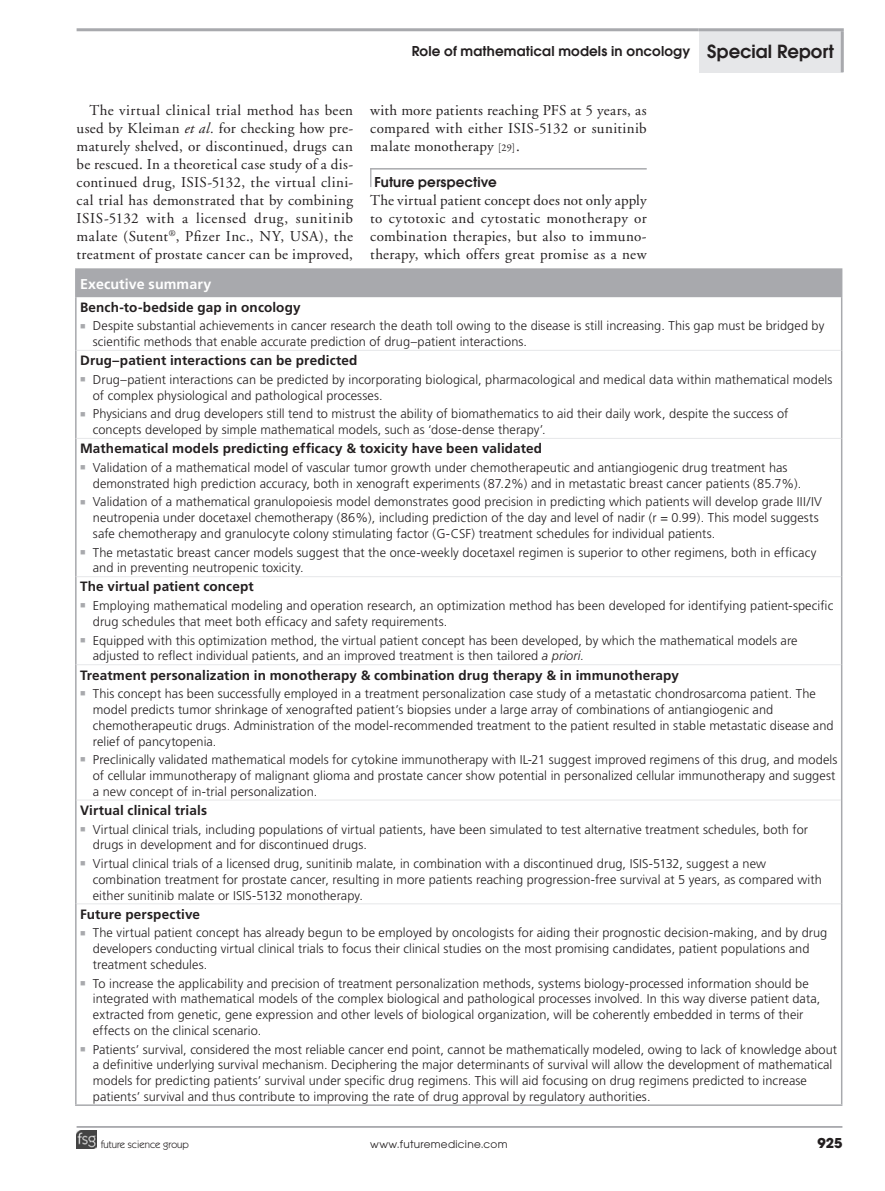
<style>
.page{position:relative;width:885px;height:1191px;background:#fff}
.page>*{position:absolute;margin:0;border:0;box-sizing:border-box;transform-origin:0 0}
.bodyindent{font:15px/18px "Adobe Garamond";letter-spacing:.015em;color:#231f20;text-align:justify}
.bodyfirst{font:15px/18px "Adobe Garamond";letter-spacing:.025em;color:#231f20;text-align:justify}
.boxtitle{font:700 14.25px "Frutiger";letter-spacing:.005em;color:#fff}
.boxsubhead{font:700 13.5px "Frutiger";letter-spacing:.01em;color:#231f20}
.crosshead1{font:600 13.5px "Avant Garde";letter-spacing:.01em;color:#231f20}
.t1{font:700 13.5px "Avant Garde";color:#231f20}
.boxbullet{font:300 12.75px/15.8px "Frutiger";letter-spacing:.005em;color:#231f20}
.t2{font:10.5px "Avant Garde";letter-spacing:.025em;color:#231f20}
.t3{font:10.5px "Itc Kabel";color:#231f20}
.s1{font-size:18px}
.s2{font-style:italic}
.s3{font-family:"Garamond Premr Pro";font-size:10.5px}
.s4{color:#a8a9ad}
</style>
<div class="page">
<hr style="left:77px;top:1126px;width:765px;height:1px;background:#a8a9ad">
<img style="left:77px;top:1130px;width:19px;height:18px">
<div style="left:76px;top:269px;width:765px;height:28px;background:#a8a9ad"></div>
<hr style="left:75px;top:268px;width:767px;height:2px;background:#a8a9ad">
<hr style="left:75px;top:270px;width:2px;height:27px;background:#a8a9ad">
<hr style="left:840px;top:270px;width:2px;height:27px;background:#a8a9ad">
<hr style="left:75px;top:297px;width:2px;height:53px;background:#a8a9ad">
<hr style="left:840px;top:297px;width:2px;height:53px;background:#a8a9ad">
<hr style="left:75px;top:350px;width:2px;height:88px;background:#a8a9ad">
<hr style="left:840px;top:350px;width:2px;height:88px;background:#a8a9ad">
<hr style="left:75px;top:438px;width:2px;height:138px;background:#a8a9ad">
<hr style="left:840px;top:438px;width:2px;height:138px;background:#a8a9ad">
<hr style="left:75px;top:576px;width:2px;height:88px;background:#a8a9ad">
<hr style="left:840px;top:576px;width:2px;height:88px;background:#a8a9ad">
<hr style="left:75px;top:664px;width:2px;height:136px;background:#a8a9ad">
<hr style="left:840px;top:664px;width:2px;height:136px;background:#a8a9ad">
<hr style="left:75px;top:800px;width:2px;height:104px;background:#a8a9ad">
<hr style="left:840px;top:800px;width:2px;height:104px;background:#a8a9ad">
<hr style="left:77px;top:350px;width:763px;height:1px;background:#e6e7e9">
<hr style="left:77px;top:438px;width:763px;height:1px;background:#e6e7e9">
<hr style="left:77px;top:576px;width:763px;height:1px;background:#e6e7e9">
<hr style="left:77px;top:664px;width:763px;height:1px;background:#e6e7e9">
<hr style="left:77px;top:799px;width:763px;height:1px;background:#e6e7e9">
<hr style="left:77px;top:903px;width:763px;height:1px;background:#e6e7e9">
<hr style="left:75px;top:904px;width:2px;height:200px;background:#a8a9ad">
<hr style="left:840px;top:904px;width:2px;height:200px;background:#a8a9ad">
<hr style="left:75px;top:1104px;width:767px;height:2px;background:#a8a9ad">
<hr style="left:370px;top:168px;width:276px;height:2px;background:#a8a9ad">
<svg style="left:370px;top:170px;width:1px;height:17px"></svg>
<div style="left:698px;top:30px;width:144px;height:42px;background:#e6e7e9"></div>
<hr style="left:77px;top:28px;width:621px;height:3px;background:#a8a9ad">
<hr style="left:698px;top:28px;width:145px;height:3px;background:#a8a9ad">
<hr style="left:840px;top:31px;width:3px;height:41px;background:#a8a9ad">
<p class="crosshead1" style="left:411px;top:43px;width:423px">Role of mathematical models in oncology <span class="s1">Special Report</span></p>
<p class="bodyindent" style="left:77px;top:101px;width:278px;text-indent:13px">The virtual clinical trial method has been used by Kleiman <span class="s2">et al.</span> for checking how pre&shy;maturely shelved, or discontinued, drugs can be rescued. In a theoretical case study of a dis&shy;continued drug, ISIS-5132, the virtual clini&shy;cal trial has demonstrated that by combining ISIS-5132 with a licensed drug, sunitinib malate (Sutent<sup>®</sup>, Pfizer Inc., NY, USA), the treatment of prostate cancer can be improved,</p>
<p class="bodyindent" style="left:370px;top:101px;width:278px">with more patients reaching PFS at 5 years, as compared with either ISIS-5132 or sunitinib malate monotherapy <span class="s3">[29]</span>.</p>
<p class="crosshead1" style="left:374px;top:173px;width:124px">Future perspective</p>
<p class="bodyfirst" style="left:370px;top:191px;width:278px">The virtual patient concept does not only apply to cytotoxic and cytostatic monotherapy or combination therapies, but also to immuno&shy;therapy, which offers great promise as a new</p>
<p class="boxtitle" style="left:80px;top:275px;width:133px">Executive summary</p>
<p class="boxsubhead" style="left:80px;top:299px;width:222px">Bench-to-bedside gap in oncology</p>
<p class="boxbullet" style="left:93px;top:318px;width:733px;text-indent:-13px"><span class="s4">■</span> Despite substantial achievements in cancer research the death toll owing to the disease is still increasing. This gap must be bridged by scientific methods that enable accurate prediction of drug–patient interactions.</p>
<p class="boxsubhead" style="left:80px;top:352px;width:279px">Drug–patient interactions can be predicted</p>
<p class="boxbullet" style="left:93px;top:371px;width:740px;text-indent:-13px"><span class="s4">■</span> Drug–patient interactions can be predicted by incorporating biological, pharmacological and medical data within mathematical models of complex physiological and pathological processes.</p>
<p class="boxbullet" style="left:93px;top:406px;width:697px;text-indent:-13px"><span class="s4">■</span> Physicians and drug developers still tend to mistrust the ability of biomathematics to aid their daily work, despite the success of concepts developed by simple mathematical models, such as ‘dose-dense therapy’.</p>
<p class="boxsubhead" style="left:80px;top:440px;width:463px">Mathematical models predicting efficacy &amp; toxicity have been validated</p>
<p class="boxbullet" style="left:93px;top:459px;width:710px;text-indent:-13px"><span class="s4">■</span> Validation of a mathematical model of vascular tumor growth under chemotherapeutic and antiangiogenic drug treatment has demonstrated high prediction accuracy, both in xenograft experiments (87.2%) and in metastatic breast cancer patients (85.7%).</p>
<p class="boxbullet" style="left:93px;top:494px;width:730px;text-indent:-13px"><span class="s4">■</span> Validation of a mathematical granulopoiesis model demonstrates good precision in predicting which patients will develop grade III/IV neutropenia under docetaxel chemotherapy (86%), including prediction of the day and level of nadir (r = 0.99). This model suggests safe chemotherapy and granulocyte colony stimulating factor (G-CSF) treatment schedules for individual patients.</p>
<p class="boxbullet" style="left:93px;top:544px;width:725px;text-indent:-13px"><span class="s4">■</span> The metastatic breast cancer models suggest that the once-weekly docetaxel regimen is superior to other regimens, both in efficacy and in preventing neutropenic toxicity.</p>
<p class="boxsubhead" style="left:80px;top:579px;width:175px">The virtual patient concept</p>
<p class="boxbullet" style="left:93px;top:598px;width:742px;text-indent:-13px"><span class="s4">■</span> Employing mathematical modeling and operation research, an optimization method has been developed for identifying patient-specific drug schedules that meet both efficacy and safety requirements.</p>
<p class="boxbullet" style="left:93px;top:632px;width:706px;text-indent:-13px"><span class="s4">■</span> Equipped with this optimization method, the virtual patient concept has been developed, by which the mathematical models are adjusted to reflect individual patients, and an improved treatment is then tailored <span class="s2">a priori</span>.</p>
<p class="boxsubhead" style="left:80px;top:667px;width:600px">Treatment personalization in monotherapy &amp; combination drug therapy &amp; in immunotherapy</p>
<p class="boxbullet" style="left:93px;top:686px;width:742px;text-indent:-13px"><span class="s4">■</span> This concept has been successfully employed in a treatment personalization case study of a metastatic chondrosarcoma patient. The model predicts tumor shrinkage of xenografted patient’s biopsies under a large array of combinations of antiangiogenic and chemotherapeutic drugs. Administration of the model-recommended treatment to the patient resulted in stable metastatic disease and relief of pancytopenia.</p>
<p class="boxbullet" style="left:93px;top:752px;width:745px;text-indent:-13px"><span class="s4">■</span> Preclinically validated mathematical models for cytokine immunotherapy with IL-21 suggest improved regimens of this drug, and models of cellular immunotherapy of malignant glioma and prostate cancer show potential in personalized cellular immunotherapy and suggest a new concept of in-trial personalization.</p>
<p class="boxsubhead" style="left:80px;top:802px;width:128px">Virtual clinical trials</p>
<p class="boxbullet" style="left:93px;top:821px;width:716px;text-indent:-13px"><span class="s4">■</span> Virtual clinical trials, including populations of virtual patients, have been simulated to test alternative treatment schedules, both for drugs in development and for discontinued drugs.</p>
<p class="boxbullet" style="left:93px;top:855px;width:730px;text-indent:-13px"><span class="s4">■</span> Virtual clinical trials of a licensed drug, sunitinib malate, in combination with a discontinued drug, ISIS-5132, suggest a new combination treatment for prostate cancer, resulting in more patients reaching progression-free survival at 5 years, as compared with either sunitinib malate or ISIS-5132 monotherapy.</p>
<p class="boxsubhead" style="left:80px;top:906px;width:121px">Future perspective</p>
<p class="boxbullet" style="left:93px;top:925px;width:736px;text-indent:-13px"><span class="s4">■</span> The virtual patient concept has already begun to be employed by oncologists for aiding their prognostic decision-making, and by drug developers conducting virtual clinical trials to focus their clinical studies on the most promising candidates, patient populations and treatment schedules.</p>
<p class="boxbullet" style="left:93px;top:975px;width:729px;text-indent:-13px"><span class="s4">■</span> To increase the applicability and precision of treatment personalization methods, systems biology-processed information should be integrated with mathematical models of the complex biological and pathological processes involved. In this way diverse patient data, extracted from genetic, gene expression and other levels of biological organization, will be coherently embedded in terms of their effects on the clinical scenario.</p>
<p class="boxbullet" style="left:93px;top:1041px;width:745px;text-indent:-13px"><span class="s4">■</span> Patients’ survival, considered the most reliable cancer end point, cannot be mathematically modeled, owing to lack of knowledge about a definitive underlying survival mechanism. Deciphering the major determinants of survival will allow the development of mathematical models for predicting patients’ survival under specific drug regimens. This will aid focusing on drug regimens predicted to increase patients’ survival and thus contribute to improving the rate of drug approval by regulatory authorities.</p>
<p class="t3" style="left:101px;top:1138px;width:90px">future science group</p>
<p class="t2" style="left:370px;top:1138px;width:139px">www.futuremedicine.com</p>
<p class="t1" style="left:817px;top:1134px;width:27px">925</p>
</div>
